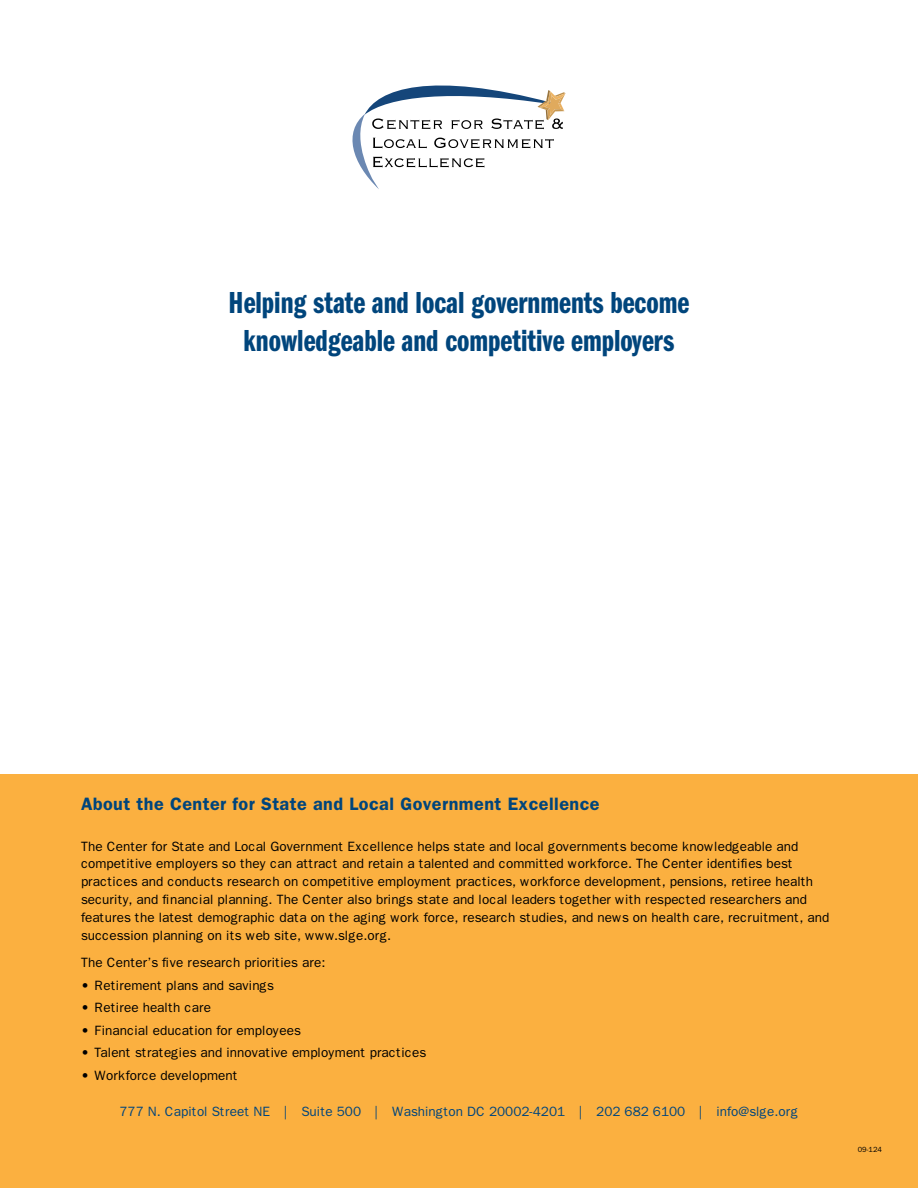
<style>
.page{position:relative;width:918px;height:1188px;background:#fff}
.page>*{position:absolute;margin:0;border:0;box-sizing:border-box;transform-origin:0 0}
.t1{font:31.5px/37.8px "Franklin Gothic Demi Cmpr";color:#00457c;text-align:center}
.t2{font:600 18px "Franklin Gothic";letter-spacing:.025em;color:#00457c}
.t3{font:13.5px/18px "Franklin Gothic";color:#000}
.t4{font:13.5px "Franklin Gothic";color:#00457c}
.t5{font:7.5px "Franklin Gothic";color:#000}
</style>
<div class="page">
<div style="left:0;top:774px;width:918px;height:414px;background:#fbb040"></div>
<svg style="left:352px;top:86px;width:214px;height:103px"></svg>
<h1 class="t1" style="left:229px;top:284px;width:462px">Helping state and local governments become knowledgeable and competitive employers</h1>
<h2 class="t2" style="left:81px;top:793px;width:520px">About the Center for State and Local Government Excellence</h2>
<p class="t3" style="left:81px;top:837px;width:750px">The Center for State and Local Government Excellence helps state and local governments become knowledgeable and competitive employers so they can attract and retain a talented and committed workforce. The Center identifies best practices and conducts research on competitive employment practices, workforce development, pensions, retiree health security, and financial planning. The Center also brings state and local leaders together with respected researchers and features the latest demographic data on the aging work force, research studies, and news on health care, recruitment, and succession planning on its web site, www.slge.org.</p>
<p class="t3" style="left:81px;top:954px;width:246px">The Center’s five research priorities are:</p>
<p class="t3" style="left:81px;top:977px;width:194px">• Retirement plans and savings</p>
<p class="t3" style="left:81px;top:999px;width:132px">• Retiree health care</p>
<p class="t3" style="left:81px;top:1022px;width:221px">• Financial education for employees</p>
<p class="t3" style="left:81px;top:1044px;width:347px">• Talent strategies and innovative employment practices</p>
<p class="t3" style="left:81px;top:1067px;width:158px">• Workforce development</p>
<p class="t4" style="left:120px;top:1104px;width:680px">777 N. Capitol Street NE | Suite 500 | Washington DC 20002-4201 | 202 682 6100 | info@slge.org</p>
<p class="t5" style="left:858px;top:1145px;width:26px">09-124</p>
</div>
